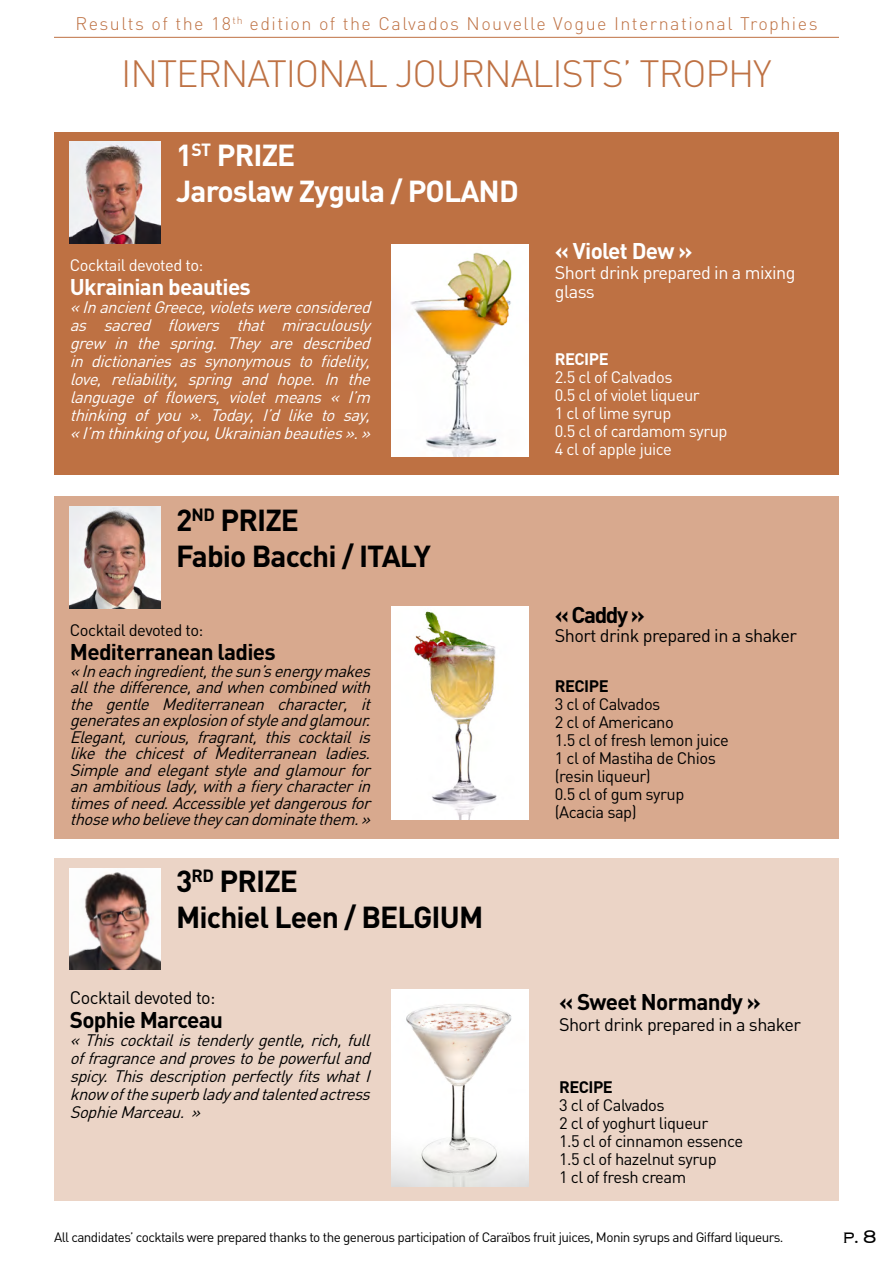
<style>
.page{position:relative;width:893px;height:1263px;background:#fff}
.page>*{position:absolute;margin:0;border:0;box-sizing:border-box;transform-origin:0 0}
.t1{font:300 37.5px "DIN";letter-spacing:-.03em;color:#be7143}
.t2{font:700 30px "DIN";letter-spacing:-.03em;color:#000}
.t3{font:700 30px "DIN";letter-spacing:-.03em;color:#fff}
.t4{font:300 24px "Copperplate";color:#000}
.t5{font:700 22.5px "DIN";letter-spacing:-.03em;color:#000}
.t6{font:700 22.5px "DIN";letter-spacing:-.03em;color:#fff}
.t7{font:18px "DIN";letter-spacing:-.03em;color:#000}
.t8{font:300 18px "DIN";letter-spacing:.08em;color:#be7143}
.t9{font:18px/19.5px "DIN";letter-spacing:-.03em;color:#fff}
.t10{font:italic 16.5px/16.5px "DIN";color:#000;text-align:justify}
.t11{font:italic 16.5px/18px "DIN";color:#fff;text-align:justify}
.t12{font:16.5px "DIN";letter-spacing:-.03em;color:#000}
.t13{font:16.5px "DIN";letter-spacing:-.03em;color:#fff}
.t14{font:700 16.5px "DIN";letter-spacing:-.03em;color:#000}
.t15{font:700 16.5px "DIN";letter-spacing:-.03em;color:#fff}
.t16{font:13.5px "DIN";letter-spacing:-.04em;color:#000}
</style>
<div class="page">
<hr style="left:54px;top:37px;width:785px;height:1px;background:#be7143">
<div style="left:54px;top:858px;width:785px;height:343px;background:#ebd4c6"></div>
<div style="left:54px;top:132px;width:785px;height:343px;background:#be7143"></div>
<img style="left:70px;top:868px;width:91px;height:102px">
<img style="left:70px;top:142px;width:91px;height:101px">
<img style="left:391px;top:990px;width:137px;height:196px">
<img style="left:391px;top:244px;width:137px;height:213px">
<div style="left:54px;top:496px;width:785px;height:343px;background:#d8a98e"></div>
<img style="left:70px;top:506px;width:91px;height:102px">
<img style="left:391px;top:606px;width:137px;height:214px">
<p class="t8" style="left:75px;top:12px;width:744px">Results of the 18<sup>th</sup> edition of the Calvados Nouvelle Vogue International Trophies</p>
<p class="t1" style="left:121px;top:51px;width:652px">INTERNATIONAL JOURNALISTS’ TROPHY</p>
<p class="t3" style="left:176px;top:136px;width:121px">1<sup>ST</sup> PRIZE</p>
<p class="t3" style="left:176px;top:172px;width:344px">Jaroslaw Zygula / POLAND</p>
<p class="t13" style="left:70px;top:254px;width:135px">Cocktail devoted to:</p>
<p class="t6" style="left:70px;top:272px;width:183px">Ukrainian beauties</p>
<p class="t11" style="left:70px;top:297px;width:307px">«InancientGreece,violetswereconsidered as sacred flowers that miraculously grew in the spring. They are described in dictionaries as synonymous to fidelity, love, reliability, spring and hope. In the language of flowers, violet means « I’m thinking of you ». Today, I’d like to say,</p>
<p class="t11" style="left:70px;top:423px;width:307px">«I’m thinkingofyou,Ukrainianbeauties».»</p>
<p class="t2" style="left:176px;top:500px;width:124px">2<sup>ND</sup> PRIZE</p>
<p class="t2" style="left:176px;top:536px;width:256px">Fabio Bacchi / ITALY</p>
<p class="t12" style="left:70px;top:620px;width:135px">Cocktail devoted to:</p>
<p class="t5" style="left:70px;top:637px;width:208px">Mediterranean ladies</p>
<p class="t10" style="left:70px;top:662px;width:307px">«Ineachingredient,thesun’senergymakes allthedifference,andwhencombinedwith the gentle Mediterranean character, it generatesanexplosionofstyleandglamour.<br>Elegant, curious, fragrant, this cocktail is like the chicest of Mediterranean ladies.<br>Simpleandelegantstyleandglamourfor anambitiouslady,withafierycharacterin timesofneed.Accessibleyetdangerousfor thosewhobelievetheycandominatethem.»</p>
<p class="t2" style="left:176px;top:862px;width:123px">3<sup>RD</sup> PRIZE</p>
<p class="t2" style="left:176px;top:898px;width:309px">Michiel Leen / BELGIUM</p>
<p class="t7" style="left:70px;top:986px;width:147px">Cocktail devoted to:</p>
<p class="t5" style="left:70px;top:1005px;width:155px">Sophie Marceau</p>
<p class="t10" style="left:70px;top:1030px;width:307px;line-height:18px">«Thiscocktailistenderlygentle,rich,full offragranceandprovestobepowerfuland spicy.ThisdescriptionperfectlyfitswhatI know ofthesuperbladyandtalentedactress SophieMarceau. »</p>
<p class="t6" style="left:555px;top:236px;width:139px">« Violet Dew »</p>
<p class="t9" style="left:555px;top:262px;width:242px">Short drink prepared in a mixing glass</p>
<p class="t15" style="left:555px;top:349px;width:55px">RECIPE</p>
<p class="t13" style="left:555px;top:367px;width:119px">2.5 cl of Calvados</p>
<p class="t13" style="left:555px;top:385px;width:146px">0.5 cl of violet liqueur</p>
<p class="t13" style="left:555px;top:403px;width:118px">1 cl of lime syrup</p>
<p class="t13" style="left:555px;top:421px;width:174px">0.5 cl of cardamom syrup</p>
<p class="t13" style="left:555px;top:439px;width:119px">4 cl of apple juice</p>
<p class="t5" style="left:555px;top:600px;width:92px">« Caddy »</p>
<p class="t7" style="left:555px;top:624px;width:244px">Short drink prepared in a shaker</p>
<p class="t14" style="left:555px;top:675px;width:55px">RECIPE</p>
<p class="t12" style="left:555px;top:694px;width:107px">3 cl of Calvados</p>
<p class="t12" style="left:555px;top:712px;width:120px">2 cl of Americano</p>
<p class="t12" style="left:555px;top:730px;width:175px">1.5 cl of fresh lemon juice</p>
<p class="t12" style="left:555px;top:748px;width:163px">1 cl of Mastiha de Chios</p>
<p class="t12" style="left:555px;top:766px;width:98px">(resin liqueur)</p>
<p class="t12" style="left:555px;top:784px;width:131px">0.5 cl of gum syrup</p>
<p class="t12" style="left:555px;top:802px;width:83px">(Acacia sap)</p>
<p class="t5" style="left:559px;top:987px;width:204px">« Sweet Normandy »</p>
<p class="t7" style="left:559px;top:1013px;width:244px">Short drink prepared in a shaker</p>
<p class="t14" style="left:559px;top:1076px;width:55px">RECIPE</p>
<p class="t12" style="left:559px;top:1095px;width:107px">3 cl of Calvados</p>
<p class="t12" style="left:559px;top:1113px;width:151px">2 cl of yoghurt liqueur</p>
<p class="t12" style="left:559px;top:1131px;width:186px">1.5 cl of cinnamon essence</p>
<p class="t12" style="left:559px;top:1149px;width:159px">1.5 cl of hazelnut syrup</p>
<p class="t12" style="left:559px;top:1167px;width:129px">1 cl of fresh cream</p>
<p class="t16" style="left:54px;top:1229px;width:731px">All candidates’ cocktails were prepared thanks to the generous participation of Caraïbos fruit juices, Monin syrups and Giffard liqueurs.</p>
<h3 class="t4" style="left:842px;top:1221px;width:37px">p. 8</h3>
</div>
